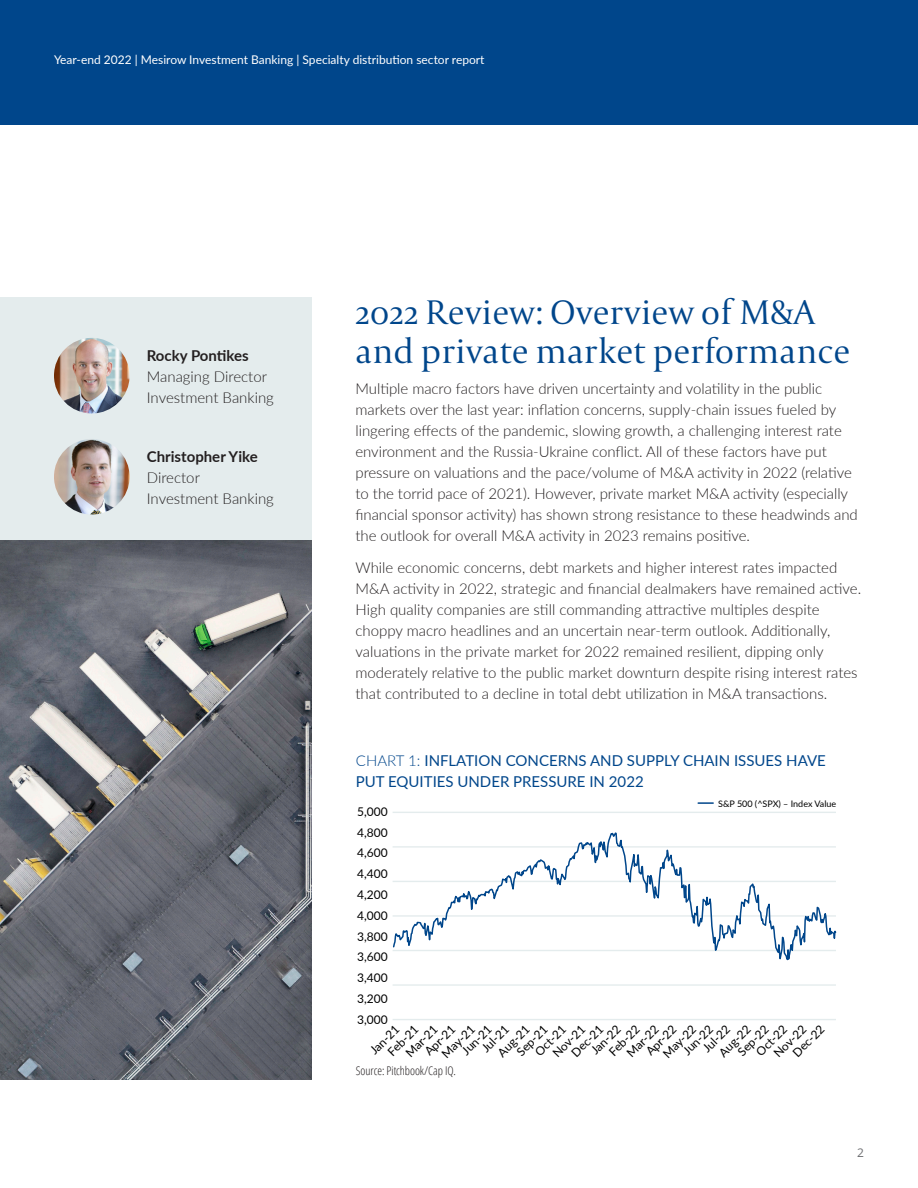
<style>
.page{position:relative;width:918px;height:1188px;background:#fff}
.page>*{position:absolute;margin:0;border:0;box-sizing:border-box;transform-origin:0 0}
._1___Interior_page_t{font:300 36px/39px "Capitolium 2";color:#00468b}
._3_Body{font:300 15px/21px "Lato";letter-spacing:-.005em;color:#231f20}
._2_Byline_Name_Title{font:300 15px/21px "Lato";color:#231f20}
._4_Chart__Subhead_ru{font:15px/21px "Lato";color:#00468b}
.t1{font:12px/20.9px "Lato";color:#000}
.t2{font:12px "Lato";color:#fff}
._4_Chart_content{font:300 condensed 12px "Open Sans";letter-spacing:-.005em;color:#231f20}
.t3{font:12px "Open Sans";color:#6c6d70}
.t4{font:9px "Lato";color:#000}
.s1{font-weight:700}
.s2{font-weight:300}
</style>
<div class="page">
<div style="left:0;top:0;width:918px;height:124px;background:#00468b"></div>
<img style="left:0;top:540px;width:312px;height:540px">
<div style="left:0;top:297px;width:312px;height:243px;background:#e4eced"></div>
<img style="left:54px;top:439px;width:76px;height:76px;border-radius:38px">
<hr style="left:393px;top:812px;width:443px;height:1px;background:#e4eced">
<hr style="left:393px;top:984px;width:443px;height:2px;background:#e4eced">
<hr style="left:393px;top:1019px;width:443px;height:1px;background:#e4eced">
<svg style="left:698px;top:802px;width:15px;height:2px"></svg>
<svg style="left:392px;top:832px;width:445px;height:129px"></svg>
<img style="left:54px;top:338px;width:76px;height:75px;border-radius:38px">
<p class="t2" style="left:54px;top:51px;width:432px">Year-end 2022 | Mesirow Investment Banking | Specialty distribution sector report</p>
<p class="_2_Byline_Name_Title" style="left:147px;top:344px;width:129px"><span class="s1">Rocky Pontikes<br></span>Managing Director<br>Investment Banking</p>
<p class="_2_Byline_Name_Title" style="left:147px;top:445px;width:129px"><span class="s1">Christopher Yike<br></span>Director<br>Investment Banking</p>
<p class="_1___Interior_page_t" style="left:356px;top:291px;width:496px">2022 Review: Overview of M&amp;A and private market performance</p>
<p class="_3_Body" style="left:356px;top:378px;width:504px">Multiple macro factors have driven uncertainty and volatility in the public markets over the last year: inflation concerns, supply-chain issues fueled by lingering effects of the pandemic, slowing growth, a challenging interest rate environment and the Russia-Ukraine conflict. All of these factors have put pressure on valuations and the pace/volume of M&amp;A activity in 2022 (relative to the torrid pace of 2021). However, private market M&amp;A activity (especially financial sponsor activity) has shown strong resistance to these headwinds and the outlook for overall M&amp;A activity in 2023 remains positive.</p>
<p class="_3_Body" style="left:356px;top:556px;width:507px">While economic concerns, debt markets and higher interest rates impacted M&amp;A activity in 2022, strategic and financial dealmakers have remained active.<br>High quality companies are still commanding attractive multiples despite choppy macro headlines and an uncertain near-term outlook. Additionally, valuations in the private market for 2022 remained resilient, dipping only moderately relative to the public market downturn despite rising interest rates that contributed to a decline in total debt utilization in M&amp;A transactions.</p>
<p class="_4_Chart__Subhead_ru" style="left:356px;top:749px;width:472px"><span class="s2">CHART 1:</span> INFLATION CONCERNS AND SUPPLY CHAIN ISSUES HAVE<br>PUT EQUITIES UNDER PRESSURE IN 2022</p>
<p class="t1" style="left:357px;top:800px;width:32px">5,000</p>
<p class="t1" style="left:357px;top:821px;width:32px">4,800</p>
<p class="t1" style="left:357px;top:842px;width:32px;text-align:justify">4,600<br>4,400<br>4,200</p>
<p class="t1" style="left:357px;top:904px;width:32px">4,000</p>
<p class="t1" style="left:357px;top:925px;width:32px">3,800</p>
<p class="t1" style="left:357px;top:946px;width:32px">3,600</p>
<p class="t1" style="left:357px;top:967px;width:32px">3,400</p>
<p class="t1" style="left:357px;top:988px;width:32px">3,200</p>
<p class="t4" style="left:718px;top:797px;width:120px">S&amp;P 500 (^SPX) – Index Value</p>
<p class="t1" style="left:357px;top:1008px;width:32px">3,000</p>
<p class="t1" style="left:697px;top:1042px;width:34px;rotate:-45deg">Jul-22</p>
<p class="t1" style="left:732px;top:1046px;width:39px;rotate:-45deg">Sep-22</p>
<p class="t1" style="left:585px;top:1044px;width:37px;rotate:-45deg">Jan-22</p>
<p class="t1" style="left:672px;top:1040px;width:38px;line-height:11.9px;text-indent:-17px;rotate:-45deg">May-22<br>Jun-22</p>
<p class="t1" style="left:713px;top:1047px;width:41px;rotate:-45deg">Aug-22</p>
<p class="t1" style="left:787px;top:1047px;width:41px;rotate:-45deg">Dec-22</p>
<p class="t1" style="left:768px;top:1047px;width:42px;rotate:-45deg">Nov-22</p>
<p class="t1" style="left:621px;top:1047px;width:41px;rotate:-45deg">Mar-22</p>
<p class="t1" style="left:603px;top:1046px;width:39px;rotate:-45deg">Feb-22</p>
<p class="t1" style="left:640px;top:1045px;width:39px;rotate:-45deg">Apr-22</p>
<p class="t1" style="left:751px;top:1046px;width:39px;rotate:-45deg">Oct-22</p>
<p class="t1" style="left:476px;top:1042px;width:34px;rotate:-45deg">Jul-21</p>
<p class="t1" style="left:511px;top:1046px;width:39px;rotate:-45deg">Sep-21</p>
<p class="t1" style="left:364px;top:1044px;width:37px;rotate:-45deg">Jan-21</p>
<p class="t1" style="left:451px;top:1040px;width:38px;line-height:11.9px;text-indent:-17px;rotate:-45deg">May-21<br>Jun-21</p>
<p class="t1" style="left:492px;top:1047px;width:41px;rotate:-45deg">Aug-21</p>
<p class="t1" style="left:566px;top:1047px;width:41px;rotate:-45deg">Dec-21</p>
<p class="t1" style="left:547px;top:1047px;width:42px;rotate:-45deg">Nov-21</p>
<p class="t1" style="left:400px;top:1047px;width:41px;rotate:-45deg">Mar-21</p>
<p class="t1" style="left:382px;top:1046px;width:39px;rotate:-45deg">Feb-21</p>
<p class="t1" style="left:419px;top:1045px;width:39px;rotate:-45deg">Apr-21</p>
<p class="t1" style="left:529px;top:1046px;width:39px;rotate:-45deg">Oct-21</p>
<p class="_4_Chart_content" style="left:356px;top:1063px;width:102px">Source: Pitchbook/Cap IQ.</p>
<p class="t3" style="left:857px;top:1144px;width:8px">2</p>
</div>
